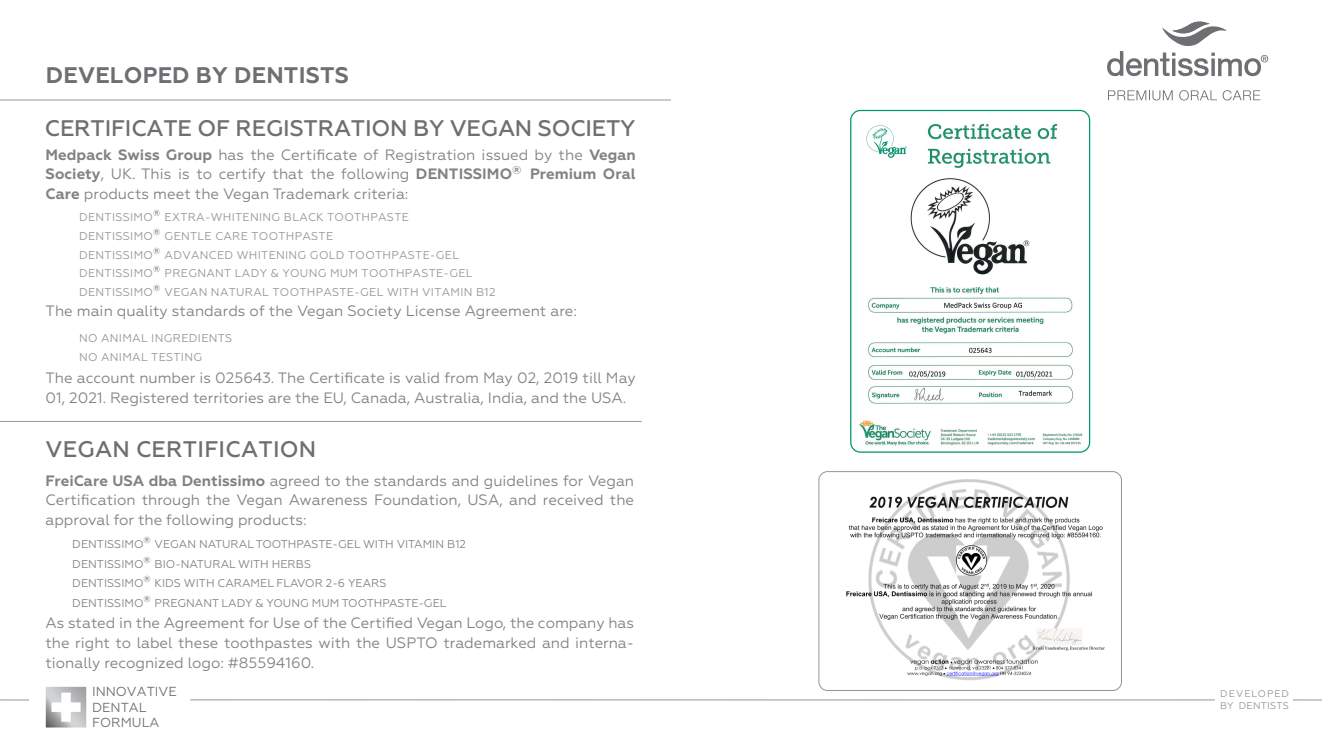
<style>
.page{position:relative;width:1322px;height:745px;background:#fff}
.page>*{position:absolute;margin:0;border:0;box-sizing:border-box;transform-origin:0 0}
.t1{font:500 22.5px "Geometria";letter-spacing:-.01em;color:#6e6f72}
.t2{font:700 22.5px "Geometria";letter-spacing:.01em;color:#6e6f72}
.t3{font:500 22.5px "Geometria";letter-spacing:.01em;color:#6e6f72}
.t4{font:15px/19.6px "Geometria";color:#808285;text-align:justify}
.t5{font:13.12px/15.6px "Geometria";color:#6e6f72}
.t6{font:11.25px/18.5px "Geometria";letter-spacing:.025em;color:#939598}
.t7{font:11.25px/19.6px "Geometria";color:#808285}
.t8{font:9.62px/12.1px "Geometria";letter-spacing:.05em;color:#939598}
.s1{font-weight:700}
</style>
<div class="page">
<svg style="left:46px;top:686px;width:40px;height:41px"></svg>
<svg style="left:0;top:699px;width:29px;height:1px"></svg>
<svg style="left:1293px;top:699px;width:29px;height:1px"></svg>
<hr style="left:190px;top:699px;width:1025px;height:1px;background:#939598">
<hr style="left:0;top:100px;width:671px;height:1px;background:#939598">
<svg style="left:1108px;top:90px;width:64px;height:10px"></svg>
<svg style="left:1179px;top:90px;width:81px;height:10px"></svg>
<svg style="left:1107px;top:21px;width:161px;height:55px"></svg>
<img style="left:832px;top:479px;width:276px;height:212px">
<div style="left:818px;top:471px;width:303px;height:219px;border:1px solid #939598;border-radius:9px"></div>
<img style="left:859px;top:122px;width:224px;height:324px">
<div style="left:850px;top:110px;width:240px;height:342px;border:1px solid #009472;border-radius:10px"></div>
<hr style="left:0;top:421px;width:641px;height:1px;background:#939598">
<h1 class="t2" style="left:46px;top:62px;width:305px">DEVELOPED BY DENTISTS</h1>
<h1 class="t1" style="left:45px;top:115px;width:592px">CERTIFICATE OF REGISTRATION BY VEGAN SOCIETY</h1>
<p class="t4" style="left:46px;top:145px;width:592px"><span class="s1">Medpack Swiss Group</span> has the Certificate of Registration issued by the <span class="s1">Vegan Society</span>, UK. This is to certify that the following <span class="s1">DENTISSIMO</span><sup>®</sup> <span class="s1">Premium Oral Care</span> products meet the Vegan Trademark criteria:</p>
<p class="t6" style="left:79px;top:208px;width:418px">DENTISSIMO<sup>®</sup> EXTRA-WHITENING BLACK TOOTHPASTE<br>DENTISSIMO<sup>®</sup> GENTLE CARE TOOTHPASTE<br>DENTISSIMO<sup>®</sup> ADVANCED WHITENING GOLD TOOTHPASTE-GEL DENTISSIMO<sup>®</sup> PREGNANT LADY &amp; YOUNG MUM TOOTHPASTE-GEL DENTISSIMO<sup>®</sup> VEGAN NATURAL TOOTHPASTE-GEL WITH VITAMIN B12</p>
<p class="t6" style="left:79px;top:328px;width:155px">NO ANIMAL INGREDIENTS<br>NO ANIMAL TESTING</p>
<p class="t4" style="left:46px;top:301px;width:533px">The main quality standards of the Vegan Society License Agreement are:</p>
<p class="t4" style="left:46px;top:368px;width:592px">The account number is 025643. The Certificate is valid from May 02, 2019 till May<br>01, 2021. Registered territories are the EU, Canada, Australia, India, and the USA.</p>
<h1 class="t3" style="left:46px;top:435px;width:272px">VEGAN CERTIFICATION</h1>
<p class="t4" style="left:46px;top:470px;width:590px"><span class="s1">FreiCare USA dba Dentissimo</span> agreed to the standards and guidelines for Vegan Certification through the Vegan Awareness Foundation, USA, and received the approval for the following products:</p>
<p class="t7" style="left:72px;top:534px;width:395px">DENTISSIMO<sup>®</sup> VEGAN NATURAL TOOTHPASTE-GEL WITH VITAMIN B12<br>DENTISSIMO<sup>®</sup> BIO-NATURAL WITH HERBS<br>DENTISSIMO<sup>®</sup> KIDS WITH CARAMEL FLAVOR 2-6 YEARS DENTISSIMO<sup>®</sup> PREGNANT LADY &amp; YOUNG MUM TOOTHPASTE-GEL</p>
<p class="t4" style="left:46px;top:613px;width:590px">As stated in the Agreement for Use of the Certified Vegan Logo, the company has the right to label these toothpastes with the USPTO trademarked and interna&shy;tionally recognized logo: #85594160.</p>
<p class="t5" style="left:92px;top:683px;width:86px">INNOVATIVE<br>DENTAL<br>FORMULA</p>
<p class="t8" style="left:1220px;top:687px;width:70px">DEVELOPED<br>BY DENTISTS</p>
</div>
